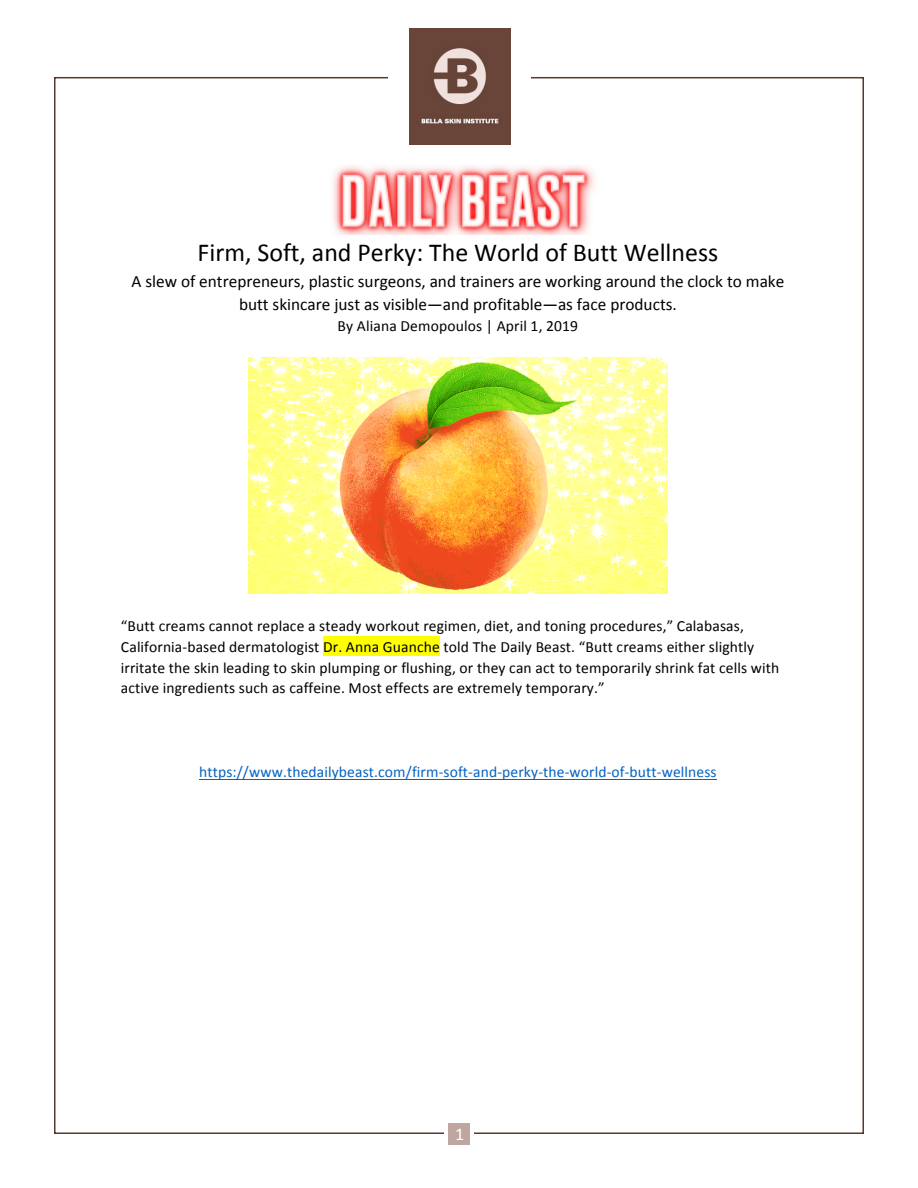
<style>
.page{position:relative;width:918px;height:1188px;background:#fff}
.page>*{position:absolute;margin:0;border:0;box-sizing:border-box;transform-origin:0 0}
.t1{font:25.95px "Calibri";color:#000}
.t2{font:18px "Calibri";color:#fff}
.t3{font:17.25px/22.8px "Calibri";color:#000;text-align:center}
.t4{font:15.6px/20.9px "Calibri";letter-spacing:.01em;color:#000}
.t5{font:15.6px "Calibri";letter-spacing:.01em;color:#0563c1}
</style>
<div class="page">
<div style="left:448px;top:1123px;width:22px;height:22px;background:#bea7a0"></div>
<div style="left:323px;top:637px;width:117px;height:19px;background:#ff0"></div>
<hr style="left:199px;top:779px;width:518px;height:1px;background:#0563c1">
<img style="left:333px;top:166px;width:262px;height:69px">
<img style="left:248px;top:358px;width:419px;height:235px">
<img style="left:409px;top:29px;width:101px;height:116px">
<p class="t1" style="left:198px;top:236px;width:522px">Firm, Soft, and Perky: The World of Butt Wellness</p>
<p class="t3" style="left:132px;top:270px;width:654px">A slew of entrepreneurs, plastic surgeons, and trainers are working around the clock to make butt skincare just as visible—and profitable—as face products.</p>
<p class="t4" style="left:338px;top:316px;width:242px">By Aliana Demopoulos | April 1, 2019</p>
<p class="t4" style="left:121px;top:615px;width:660px">“Butt creams cannot replace a steady workout regimen, diet, and toning procedures,” Calabasas, California-based dermatologist Dr. Anna Guanche told The Daily Beast. “Butt creams either slightly irritate the skin leading to skin plumping or flushing, or they can act to temporarily shrink fat cells with active ingredients such as caffeine. Most effects are extremely temporary.”</p>
<p class="t5" style="left:199px;top:762px;width:519px">https://www.thedailybeast.com/firm-soft-and-perky-the-world-of-butt-wellness</p>
<p class="t2" style="left:455px;top:1123px;width:11px">1</p>
</div>
